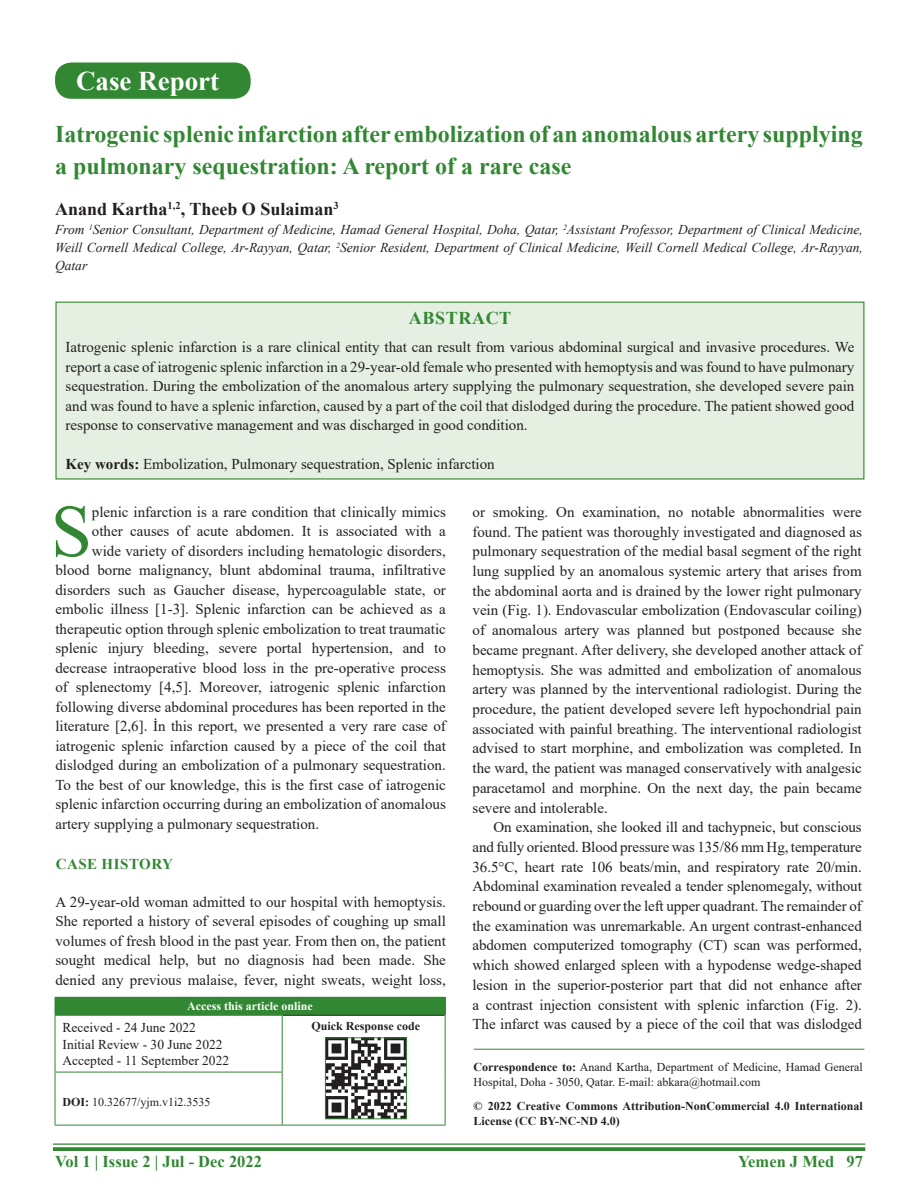
<style>
.page{position:relative;width:918px;height:1188px;background:#fff}
.page>*{position:absolute;margin:0;border:0;box-sizing:border-box;transform-origin:0 0}
.DROP_CAP_TX{font:73.95px "Times New Roman";color:#318732}
.AH{font:700 27px "Times New Roman";color:#fff}
.AT{font:700 24px/31.5px "Times New Roman";color:#318732}
.AU{font:700 18px "Times New Roman";color:#231f20}
.ABSH{font:700 18px "Times New Roman";letter-spacing:.035em;color:#318732}
.RF{font:700 16.5px "Times New Roman";color:#318732}
.TXFL{font:15px/19.6px "Times New Roman";color:#231f20;text-align:justify}
.DROP_CAP_TX-2{font:15px "Times New Roman";color:#231f20}
.TX{font:15px/19.6px "Times New Roman";letter-spacing:-.005em;color:#231f20;text-align:justify}
.ABS{font:15px/19.5px "Times New Roman";color:#231f20;text-align:justify}
.KWD{font:15px "Times New Roman";color:#231f20}
.t1{font:700 15px "Times New Roman";letter-spacing:.035em;color:#318732}
.AFF{font:italic 13.5px/18px "Times New Roman";color:#231f20;text-align:justify}
.HIS{font:13.5px/16.5px "Times New Roman";color:#231f20}
.ADD{font:12px/15px "Times New Roman";color:#231f20}
.CR{font:700 12px/15px "Times New Roman";color:#231f20}
.DOI{font:12px "Times New Roman";color:#231f20}
.AAO{font:700 12px "Times New Roman";color:#fff}
.QR{font:700 12px "Times New Roman";color:#231f20}
.s1{font-weight:700}
</style>
<div class="page">
<hr style="left:53px;top:1143px;width:812px;height:2px;background:#318732">
<svg style="left:53px;top:1147px;width:812px;height:4px;background:#3d8e3e"></svg>
<div style="left:56px;top:302px;width:808px;height:177px;background:#e5efe2"></div>
<div style="left:55px;top:302px;width:809px;height:178px;border:1px solid #318732"></div>
<hr style="left:474px;top:1049px;width:390px;height:1px;background:#318732">
<div style="left:55px;top:63px;width:196px;height:36px;background:#318732;border-radius:17px"></div>
<div style="left:55px;top:997px;width:390px;height:18px;background:#318732"></div>
<hr style="left:283px;top:1015px;width:162px;height:1px;background:#231f20">
<hr style="left:282px;top:997px;width:164px;height:1px;background:#318732">
<svg style="left:445px;top:998px;width:1px;height:17px"></svg>
<hr style="left:55px;top:1016px;width:1px;height:56px;background:#318732">
<hr style="left:55px;top:1015px;width:228px;height:1px;background:#318732">
<hr style="left:282px;top:1016px;width:1px;height:56px;background:#318732">
<hr style="left:445px;top:1015px;width:1px;height:57px;background:#318732">
<hr style="left:445px;top:1072px;width:1px;height:53px;background:#318732">
<hr style="left:55px;top:1072px;width:1px;height:53px;background:#318732">
<hr style="left:55px;top:1072px;width:228px;height:1px;background:#318732">
<hr style="left:55px;top:1125px;width:227px;height:1px;background:#318732">
<hr style="left:282px;top:1072px;width:1px;height:53px;background:#318732">
<hr style="left:282px;top:1125px;width:164px;height:1px;background:#318732">
<img style="left:327px;top:1040px;width:78px;height:77px">
<div style="left:325px;top:1038px;width:82px;height:81px;border:1px solid #318732"></div>
<p class="AH" style="left:76px;top:61px;width:145px">Case Report</p>
<p class="AT" style="left:55px;top:118px;width:809px">Iatrogenic splenic infarction after embolization of an anomalous artery supplying a pulmonary sequestration: A report of a rare case</p>
<p class="AU" style="left:55px;top:196px;width:285px">Anand Kartha<sup>1,2</sup>, Theeb O Sulaiman<sup>3</sup></p>
<p class="AFF" style="left:55px;top:221px;width:809px">From <sup>1</sup>Senior Consultant, Department of Medicine, Hamad General Hospital, Doha, Qatar, <sup>2</sup>Assistant Professor, Department of Clinical Medicine, Weill Cornell Medical College, Ar-Rayyan, Qatar, <sup>2</sup>Senior Resident, Department of Clinical Medicine, Weill Cornell Medical College, Ar-Rayyan, Qatar</p>
<p class="ABSH" style="left:409px;top:305px;width:104px">ABSTRACT</p>
<p class="ABS" style="left:66px;top:337px;width:790px">Iatrogenic splenic infarction is a rare clinical entity that can result from various abdominal surgical and invasive procedures. We report a case of iatrogenic splenic infarction in a 29-year-old female who presented with hemoptysis and was found to have pulmonary sequestration. During the embolization of the anomalous artery supplying the pulmonary sequestration, she developed severe pain and was found to have a splenic infarction, caused by a part of the coil that dislodged during the procedure. The patient showed good response to conservative management and was discharged in good condition.</p>
<p class="KWD" style="left:66px;top:454px;width:431px"><span class="s1">Key words:</span> Embolization, Pulmonary sequestration, Splenic infarction</p>
<p class="DROP_CAP_TX" style="left:51px;top:479px;width:43px">S</p>
<p class="DROP_CAP_TX-2" style="left:92px;top:501px;width:355px">plenic infarction is a rare condition that clinically mimics</p>
<p class="DROP_CAP_TX-2" style="left:92px;top:521px;width:355px">other causes of acute abdomen. It is associated with a</p>
<p class="DROP_CAP_TX-2" style="left:92px;top:540px;width:355px">wide variety of disorders including hematologic disorders,</p>
<p class="DROP_CAP_TX-2" style="left:55px;top:560px;width:392px">blood borne malignancy, blunt abdominal trauma, infiltrative</p>
<p class="DROP_CAP_TX-2" style="left:55px;top:579px;width:392px">disorders such as Gaucher disease, hypercoagulable state, or</p>
<p class="DROP_CAP_TX-2" style="left:55px;top:599px;width:392px">embolic illness [1-3]. Splenic infarction can be achieved as a</p>
<p class="DROP_CAP_TX-2" style="left:55px;top:618px;width:392px">therapeutic option through splenic embolization to treat traumatic</p>
<p class="DROP_CAP_TX-2" style="left:55px;top:638px;width:392px">splenic injury bleeding, severe portal hypertension, and to</p>
<p class="DROP_CAP_TX-2" style="left:55px;top:657px;width:392px">decrease intraoperative blood loss in the pre-operative process</p>
<p class="DROP_CAP_TX-2" style="left:55px;top:677px;width:392px">of splenectomy [4,5]. Moreover, iatrogenic splenic infarction</p>
<p class="DROP_CAP_TX-2" style="left:55px;top:696px;width:392px">following diverse abdominal procedures has been reported in the</p>
<p class="DROP_CAP_TX-2" style="left:55px;top:716px;width:392px">literature [2,6]. İn this report, we presented a very rare case of</p>
<p class="DROP_CAP_TX-2" style="left:55px;top:735px;width:392px">iatrogenic splenic infarction caused by a piece of the coil that</p>
<p class="DROP_CAP_TX-2" style="left:55px;top:755px;width:392px">dislodged during an embolization of a pulmonary sequestration.</p>
<p class="DROP_CAP_TX-2" style="left:55px;top:774px;width:392px">To the best of our knowledge, this is the first case of iatrogenic</p>
<p class="DROP_CAP_TX-2" style="left:55px;top:794px;width:392px">splenic infarction occurring during an embolization of anomalous</p>
<p class="DROP_CAP_TX-2" style="left:55px;top:813px;width:265px">artery supplying a pulmonary sequestration.</p>
<h1 class="t1" style="left:56px;top:854px;width:119px">CASE HISTORY</h1>
<p class="TXFL" style="left:55px;top:892px;width:392px">A 29-year-old woman admitted to our hospital with hemoptysis.<br>She reported a history of several episodes of coughing up small volumes of fresh blood in the past year. From then on, the patient sought medical help, but no diagnosis had been made. She denied any previous malaise, fever, night sweats, weight loss,</p>
<p class="AAO" style="left:187px;top:998px;width:127px">Access this article online</p>
<p class="HIS" style="left:63px;top:1019px;width:168px">Received - 24 June 2022<br>Initial Review - 30 June 2022<br>Accepted - 11 September 2022</p>
<p class="QR" style="left:312px;top:1017px;width:110px">Quick Response code</p>
<p class="DOI" style="left:63px;top:1094px;width:150px"><span class="s1">DOI:</span> 10.32677/yjm.v1i2.3535</p>
<p class="TXFL" style="left:472px;top:502px;width:391px">or smoking. On examination, no notable abnormalities were found. The patient was thoroughly investigated and diagnosed as pulmonary sequestration of the medial basal segment of the right lung supplied by an anomalous systemic artery that arises from the abdominal aorta and is drained by the lower right pulmonary vein (Fig. 1). Endovascular embolization (Endovascular coiling) of anomalous artery was planned but postponed because she became pregnant. After delivery, she developed another attack of hemoptysis. She was admitted and embolization of anomalous artery was planned by the interventional radiologist. During the procedure, the patient developed severe left hypochondrial pain associated with painful breathing. The interventional radiologist advised to start morphine, and embolization was completed. In the ward, the patient was managed conservatively with analgesic paracetamol and morphine. On the next day, the pain became severe and intolerable.</p>
<p class="TX" style="left:472px;top:817px;width:391px;text-indent:21px">On examination, she looked ill and tachypneic, but conscious and fully oriented. Blood pressure was 135/86 mm Hg, temperature 36.5°C, heart rate 106 beats/min, and respiratory rate 20/min.<br>Abdominal examination revealed a tender splenomegaly, without rebound or guarding over the left upper quadrant. The remainder of the examination was unremarkable. An urgent contrast-enhanced abdomen computerized tomography (CT) scan was performed, which showed enlarged spleen with a hypodense wedge-shaped lesion in the superior-posterior part that did not enhance after a contrast injection consistent with splenic infarction (Fig. 2).<br>The infarct was caused by a piece of the coil that was dislodged</p>
<p class="ADD" style="left:474px;top:1059px;width:391px"><span class="s1">Correspondence to:</span> Anand Kartha, Department of Medicine, Hamad General<br>Hospital, Doha - 3050, Qatar. E-mail: abkara@hotmail.com</p>
<p class="CR" style="left:474px;top:1099px;width:391px">© 2022 Creative Commons Attribution-NonCommercial 4.0 International<br>License (CC BY-NC-ND 4.0)</p>
<p class="RF" style="left:55px;top:1150px;width:208px">Vol 1 | Issue 2 | Jul - Dec 2022</p>
<p class="RF" style="left:738px;top:1150px;width:126px">Yemen J Med 97</p>
</div>
